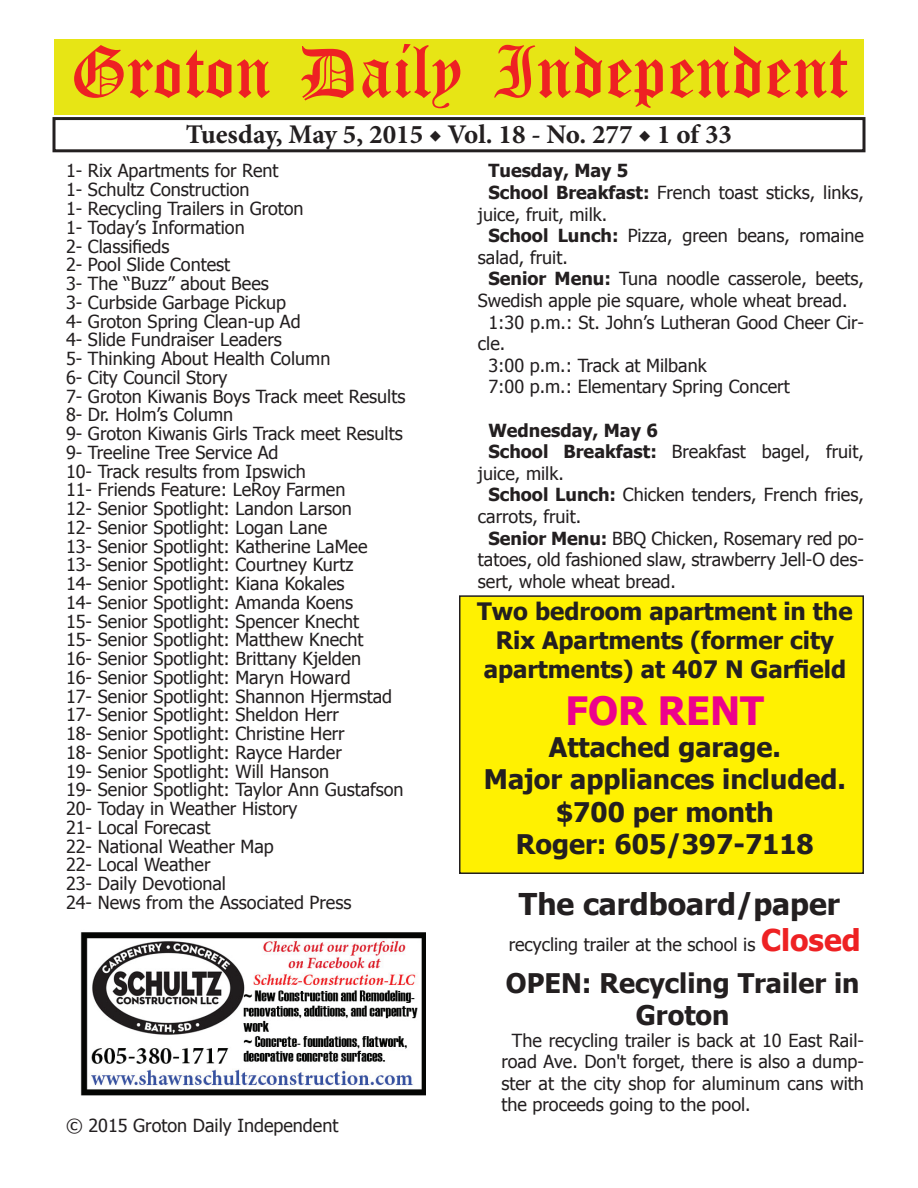
<style>
.page{position:relative;width:918px;height:1188px;background:#fff}
.page>*{position:absolute;margin:0;border:0;box-sizing:border-box;transform-origin:0 0}
.t1{font:54px "Old English Five";color:#ee2123}
.t2{font:700 39px "Tahoma";color:#ed028c}
.t3{font:700 30px "Tahoma";color:#231f20}
.t4{font:700 27px/32.4px "Tahoma";color:#231f20;text-align:center}
.t5{font:700 27px "Minion Pro";color:#231f20}
.t6{font:700 24px/28.8px "Tahoma";color:#231f20;text-align:center}
.t7{font:18px/18.8px "Tahoma";color:#231f20}
.t8{font:700 18px "Tahoma";color:#231f20}
.s1{font-weight:700}
.s2{font-weight:700;font-size:30px;color:#ee2123}
</style>
<div class="page">
<div style="left:52px;top:117px;width:814px;height:35px;border:3px solid #231f20"></div>
<div style="left:54px;top:40px;width:810px;height:75px;background:#e7e515"></div>
<img style="left:80px;top:932px;width:345px;height:164px">
<div style="left:460px;top:596px;width:403px;height:277px;background:#fff101"></div>
<div style="left:459px;top:595px;width:405px;height:279px;border:2px solid #231f20"></div>
<h1 class="t1" style="left:70px;top:47px;width:779px">Groton Daily Independent</h1>
<h3 class="t5" style="left:186px;top:116px;width:548px">Tuesday, May 5, 2015 ◆ Vol. 18 - No. 277 ◆ 1 of 33</h3>
<p class="t7" style="left:66px;top:161px;width:341px">1- Rix Apartments for Rent<br>1- Schultz Construction<br>1- Recycling Trailers in Groton<br>1- Today’s Information<br>2- Classifieds<br>2- Pool Slide Contest<br>3- The “Buzz” about Bees<br>3- Curbside Garbage Pickup<br>4- Groton Spring Clean-up Ad<br>4- Slide Fundraiser Leaders<br>5- Thinking About Health Column<br>6- City Council Story<br>7- Groton Kiwanis Boys Track meet Results<br>8- Dr. Holm’s Column<br>9- Groton Kiwanis Girls Track meet Results<br>9- Treeline Tree Service Ad<br>10- Track results from Ipswich<br>11- Friends Feature: LeRoy Farmen<br>12- Senior Spotlight: Landon Larson<br>12- Senior Spotlight: Logan Lane<br>13- Senior Spotlight: Katherine LaMee<br>13- Senior Spotlight: Courtney Kurtz<br>14- Senior Spotlight: Kiana Kokales<br>14- Senior Spotlight: Amanda Koens<br>15- Senior Spotlight: Spencer Knecht<br>15- Senior Spotlight: Matthew Knecht<br>16- Senior Spotlight: Brittany Kjelden<br>16- Senior Spotlight: Maryn Howard<br>17- Senior Spotlight: Shannon Hjermstad<br>17- Senior Spotlight: Sheldon Herr<br>18- Senior Spotlight: Christine Herr<br>18- Senior Spotlight: Rayce Harder<br>19- Senior Spotlight: Will Hanson<br>19- Senior Spotlight: Taylor Ann Gustafson<br>20- Today in Weather History<br>21- Local Forecast<br>22- National Weather Map<br>22- Local Weather<br>23- Daily Devotional<br>24- News from the Associated Press</p>
<p class="t7" style="left:66px;top:1115px;width:274px">© 2015 Groton Daily Independent</p>
<p class="t8" style="left:488px;top:158px;width:141px">Tuesday, May 5</p>
<p class="t7" style="left:488px;top:182px;width:377px"><span class="s1">School Breakfast:</span> French toast sticks, links,</p>
<p class="t7" style="left:478px;top:204px;width:131px">juice, fruit, milk.</p>
<p class="t7" style="left:488px;top:226px;width:377px"><span class="s1">School Lunch:</span> Pizza, green beans, romaine</p>
<p class="t7" style="left:478px;top:247px;width:91px">salad, fruit.</p>
<p class="t7" style="left:488px;top:269px;width:377px"><span class="s1">Senior Menu:</span> Tuna noodle casserole, beets,</p>
<p class="t7" style="left:478px;top:290px;width:371px">Swedish apple pie square, whole wheat bread.</p>
<p class="t7" style="left:488px;top:312px;width:377px">1:30 p.m.: St. John’s Lutheran Good Cheer Cir-</p>
<p class="t7" style="left:478px;top:334px;width:29px">cle.</p>
<p class="t7" style="left:488px;top:355px;width:220px">3:00 p.m.: Track at Milbank</p>
<p class="t7" style="left:488px;top:377px;width:303px">7:00 p.m.: Elementary Spring Concert</p>
<p class="t8" style="left:488px;top:418px;width:171px">Wednesday, May 6</p>
<p class="t7" style="left:488px;top:442px;width:377px"><span class="s1">School Breakfast:</span> Breakfast bagel, fruit,</p>
<p class="t7" style="left:478px;top:463px;width:87px">juice, milk.</p>
<p class="t7" style="left:488px;top:485px;width:377px"><span class="s1">School Lunch:</span> Chicken tenders, French fries,</p>
<p class="t7" style="left:478px;top:506px;width:105px">carrots, fruit.</p>
<p class="t7" style="left:488px;top:528px;width:377px"><span class="s1">Senior Menu:</span> BBQ Chicken, Rosemary red po-</p>
<p class="t7" style="left:478px;top:550px;width:388px">tatoes, old fashioned slaw, strawberry Jell-O des-</p>
<p class="t7" style="left:478px;top:571px;width:200px">sert, whole wheat bread.</p>
<h3 class="t6" style="left:477px;top:596px;width:377px">Two bedroom apartment in the<br>Rix Apartments (former city apartments) at 407 N Garfield</h3>
<h2 class="t2" style="left:566px;top:683px;width:200px">FOR RENT</h2>
<h3 class="t4" style="left:484px;top:729px;width:363px">Attached garage.<br>Major appliances included. $700 per month<br>Roger: 605/397-7118</h3>
<h3 class="t3" style="left:519px;top:883px;width:323px">The cardboard/paper</h3>
<p class="t7" style="left:509px;top:934px;width:354px">recycling trailer at the school is <span class="s2">Closed</span></p>
<h3 class="t4" style="left:506px;top:965px;width:355px">OPEN: Recycling Trailer in<br>Groton</h3>
<p class="t7" style="left:501px;top:1028px;width:364px;line-height:21.6px;text-align:justify;text-indent:11px">The recycling trailer is back at 10 East Rail&shy;road Ave. Don't forget, there is also a dump&shy;ster at the city shop for aluminum cans with the proceeds going to the pool.</p>
</div>
